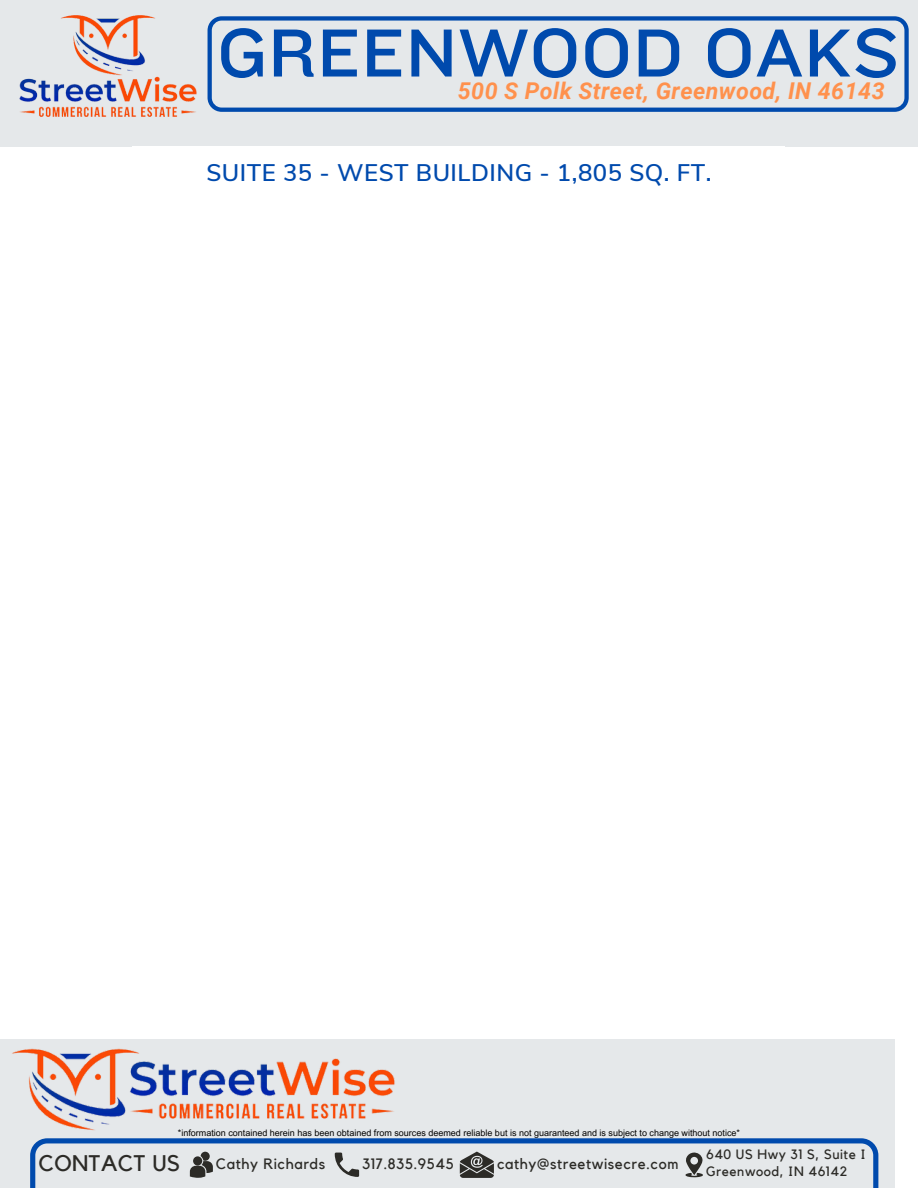
<style>
.page{position:relative;width:918px;height:1188px;background:#fff}
.page>*{position:absolute;margin:0;border:0;box-sizing:border-box;transform-origin:0 0}
.t1{font:70.5px "Knockout 32";letter-spacing:.02em;color:#004aad}
.t2{font:600 24px "Nunito Sans";letter-spacing:.02em;color:#004aad}
.t3{font:italic 700 23.1px "Roboto";letter-spacing:.02em;color:#ff914d}
.t4{font:22.5px "Kollektif";letter-spacing:.02em;color:#2c2b27}
.t5{font:15px "Kollektif";letter-spacing:.04em;color:#2c2b27}
.t6{font:13.5px "Kollektif";letter-spacing:.04em;color:#2c2b27}
.t7{font:9px "Arial MT Pro";color:#000}
</style>
<div class="page">
<div style="left:0;top:0;width:918px;height:146px;background:#e5e8ea"></div>
<img style="left:19px;top:15px;width:178px;height:102px">
<svg style="left:208px;top:16px;width:700px;height:96px"></svg>
<div style="left:0;top:1039px;width:895px;height:149px;background:#e5e8ea"></div>
<img style="left:12px;top:1048px;width:383px;height:83px">
<svg style="left:30px;top:1138px;width:848px;height:50px"></svg>
<p class="t1" style="left:217px;top:9px;width:683px">GREENWOOD OAKS</p>
<p class="t3" style="left:458px;top:78px;width:428px">500 S Polk Street, Greenwood, IN 46143</p>
<h1 class="t2" style="left:206px;top:157px;width:507px">SUITE 35 - WEST BUILDING - 1,805 SQ. FT.</h1>
<p class="t7" style="left:178px;top:1130px;width:564px">*information contained herein has been obtained from sources deemed reliable but is not guaranteed and is subject to change without notice*</p>
<h4 class="t4" style="left:39px;top:1153px;width:143px">CONTACT US</h4>
<p class="t5" style="left:216px;top:1157px;width:111px">Cathy Richards</p>
<p class="t5" style="left:362px;top:1157px;width:93px">317.835.9545</p>
<p class="t5" style="left:497px;top:1157px;width:183px">cathy@streetwisecre.com</p>
<p class="t6" style="left:706px;top:1148px;width:161px">640 US Hwy 31 S, Suite I</p>
<h2 class="t6" style="left:706px;top:1165px;width:143px">Greenwood, IN 46142</h2>
</div>
